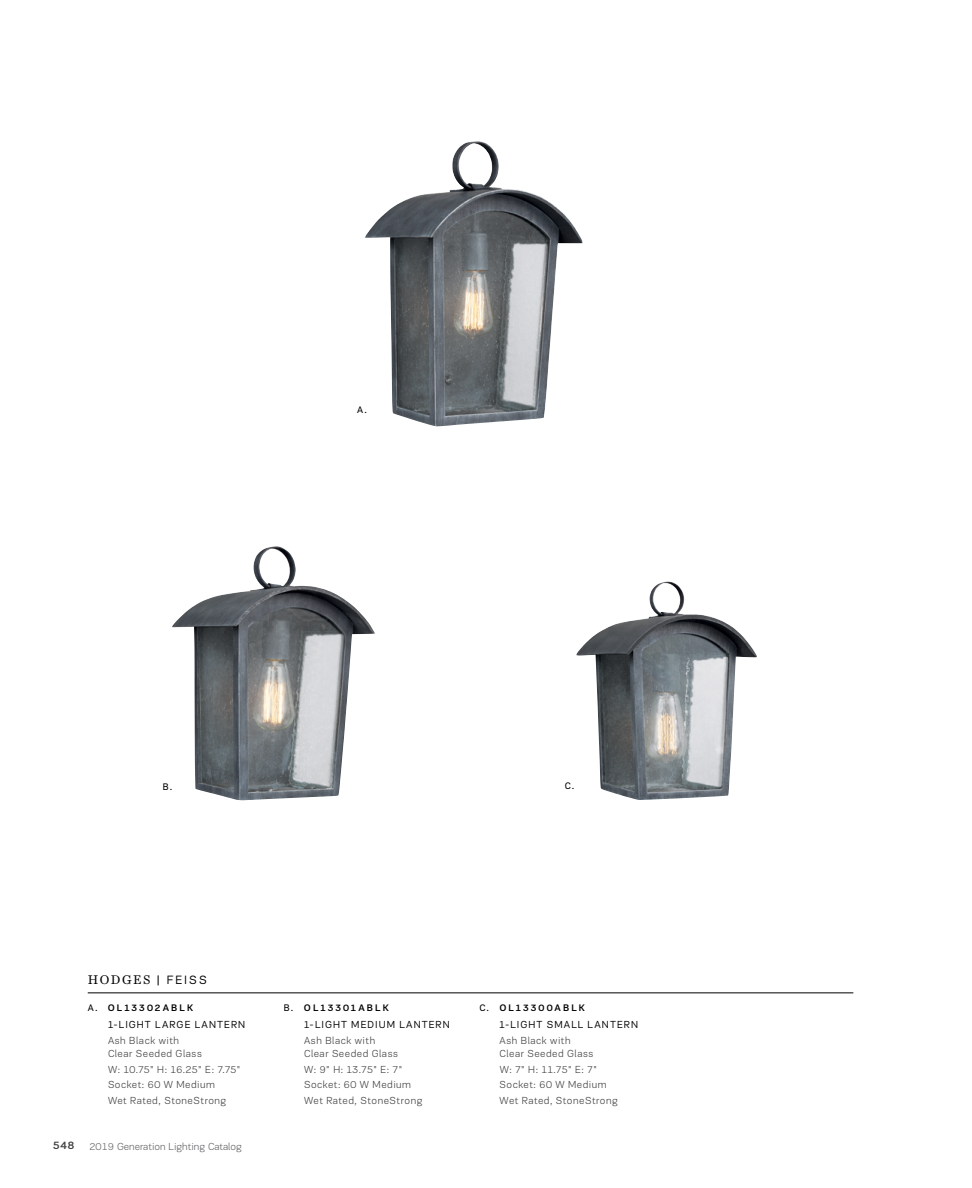
<style>
.page{position:relative;width:972px;height:1188px;background:#fff}
.page>*{position:absolute;margin:0;border:0;box-sizing:border-box;transform-origin:0 0}
.t1{font:12.75px "Harriet Text";letter-spacing:.12em;color:#000}
.t2{font:500 11.25px "PF Encore Sans Pro";color:#414042}
.t3{font:300 10.5px/15.8px "PF Encore Sans Pro";letter-spacing:.05em;color:#414042}
.t4{font:10.5px "PF Encore Sans Pro";letter-spacing:.105em;color:#000}
.t5{font:300 10.5px "PF Encore Sans Pro";color:#636466}
.t6{font:500 9.75px "PF Encore Sans Pro";letter-spacing:.215em;color:#000}
.t7{font:9.75px "PF Encore Sans Pro";color:#000}
.s1{font-family:"PF Encore Sans Pro";font-size:12px}
.s2{font-family:"PF Encore Sans Pro";font-size:12.3px}
.s3{font-weight:400}
</style>
<div class="page">
<img style="left:576px;top:582px;width:181px;height:218px">
<img style="left:172px;top:546px;width:203px;height:254px">
<img style="left:365px;top:141px;width:217px;height:285px">
<hr style="left:88px;top:993px;width:765px;height:1px;background:#000">
<p class="t7" style="left:357px;top:404px;width:11px">A.</p>
<p class="t7" style="left:163px;top:780px;width:11px">B.</p>
<p class="t7" style="left:565px;top:780px;width:11px">C.</p>
<p class="t1" style="left:88px;top:971px;width:120px">HODGES <span class="s1">|</span> <span class="s2">FEISS</span></p>
<p class="t6" style="left:88px;top:1002px;width:107px"><span class="s3">A.</span> OL13302ABLK</p>
<p class="t4" style="left:108px;top:1019px;width:139px">1-LIGHT LARGE LANTERN</p>
<p class="t3" style="left:108px;top:1034px;width:95px;line-height:12.8px">Ash Black with<br>Clear Seeded Glass</p>
<p class="t3" style="left:108px;top:1061px;width:134px">W: 10.75" H: 16.25" E: 7.75"<br>Socket: 60 W Medium<br>Wet Rated, StoneStrong</p>
<p class="t2" style="left:53px;top:1139px;width:23px">548</p>
<p class="t5" style="left:89px;top:1140px;width:154px">2019 Generation Lighting Catalog</p>
<p class="t6" style="left:284px;top:1002px;width:106px"><span class="s3">B.</span> OL13301ABLK</p>
<p class="t4" style="left:304px;top:1019px;width:147px">1-LIGHT MEDIUM LANTERN</p>
<p class="t3" style="left:304px;top:1034px;width:95px;line-height:12.8px">Ash Black with<br>Clear Seeded Glass</p>
<p class="t3" style="left:304px;top:1061px;width:120px">W: 9" H: 13.75" E: 7"<br>Socket: 60 W Medium<br>Wet Rated, StoneStrong</p>
<p class="t6" style="left:479px;top:1002px;width:107px"><span class="s3">C.</span> OL13300ABLK</p>
<p class="t4" style="left:500px;top:1019px;width:140px">1-LIGHT SMALL LANTERN</p>
<p class="t3" style="left:500px;top:1034px;width:95px;line-height:12.8px">Ash Black with<br>Clear Seeded Glass</p>
<p class="t3" style="left:500px;top:1061px;width:120px">W: 7" H: 11.75" E: 7"<br>Socket: 60 W Medium<br>Wet Rated, StoneStrong</p>
</div>
